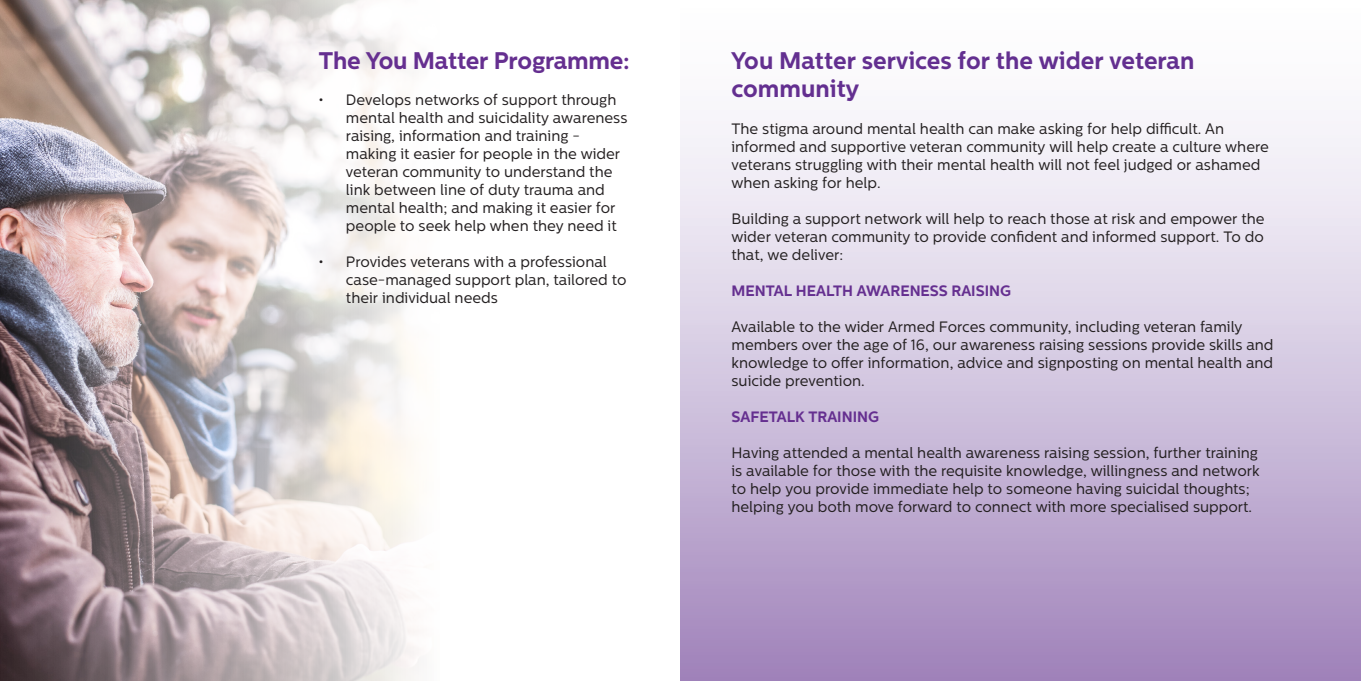
<style>
.page{position:relative;width:1361px;height:681px;background:#fff}
.page>*{position:absolute;margin:0;border:0;box-sizing:border-box;transform-origin:0 0}
.t1{font:700 24px/28.8px "Centrale Sans";color:#632f90}
.t2{font:700 24px "Centrale Sans";letter-spacing:-.01em;color:#652f90}
.t3{font:15px/18px "Centrale Sans";color:#231f20}
.t4{font:700 15px "Centrale Sans";color:#652f90}
</style>
<div class="page">
<div style="left:680px;top:0;width:681px;height:680px;background:linear-gradient(to bottom,#fff,#a589be)"></div>
<img style="left:0;top:0;width:419px;height:680px">
<h1 class="t2" style="left:319px;top:46px;width:312px">The You Matter Programme:</h1>
<p class="t3" style="left:346px;top:90px;width:283px;text-indent:-27px">• Develops networks of support through mental health and suicidality awareness raising, information and training - making it easier for people in the wider veteran community to understand the link between line of duty trauma and mental health; and making it easier for people to seek help when they need it</p>
<p class="t3" style="left:346px;top:252px;width:282px;text-indent:-27px">• Provides veterans with a professional case-managed support plan, tailored to their individual needs</p>
<h1 class="t1" style="left:731px;top:46px;width:464px">You Matter services for the wider veteran community</h1>
<p class="t3" style="left:731px;top:119px;width:539px">The stigma around mental health can make asking for help difficult. An informed and supportive veteran community will help create a culture where veterans struggling with their mental health will not feel judged or ashamed when asking for help.</p>
<p class="t3" style="left:731px;top:209px;width:534px;text-align:justify">Building a support network will help to reach those at risk and empower the wider veteran community to provide confident and informed support. To do that, we deliver:</p>
<p class="t4" style="left:731px;top:281px;width:281px">MENTAL HEALTH AWARENESS RAISING</p>
<p class="t3" style="left:731px;top:317px;width:543px">Available to the wider Armed Forces community, including veteran family members over the age of 16, our awareness raising sessions provide skills and knowledge to offer information, advice and signposting on mental health and suicide prevention.</p>
<p class="t4" style="left:731px;top:407px;width:149px">SAFETALK TRAINING</p>
<p class="t3" style="left:731px;top:443px;width:530px">Having attended a mental health awareness raising session, further training is available for those with the requisite knowledge, willingness and network to help you provide immediate help to someone having suicidal thoughts; helping you both move forward to connect with more specialised support.</p>
</div>
